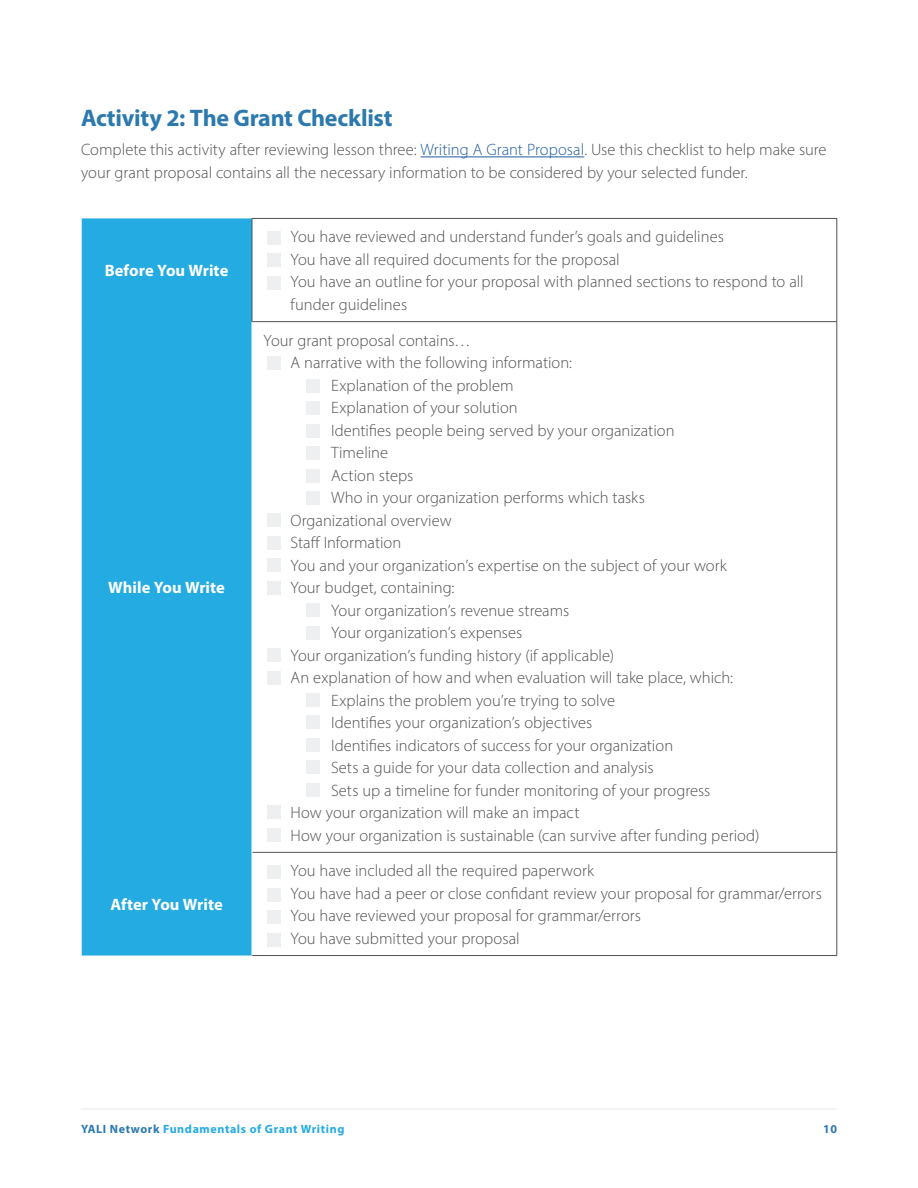
<style>
.page{position:relative;width:918px;height:1188px;background:#fff}
.page>*{position:absolute;margin:0;border:0;box-sizing:border-box;transform-origin:0 0}
.t1{font:700 24px "Myriad Pro";letter-spacing:-.015em;color:#2c79ae}
.Body{font:300 16.5px/22.5px "Myriad Pro";color:#50504f}
.Table_Heading{font:700 16.5px "Myriad Pro";color:#fff}
.t2{font:700 12px "Myriad Pro";letter-spacing:.05em;color:#24abe2}
.t3{font:700 12px "Myriad Pro";color:#2c79ae}
.s1{color:#215e9e}
.s2{color:#2c79ae}
</style>
<div class="page">
<hr style="left:81px;top:1108px;width:756px;height:2px;background:#f1f1f2">
<hr style="left:421px;top:156px;width:163px;height:1px;background:#215e9e">
<div style="left:82px;top:218px;width:170px;height:738px;background:#24abe2"></div>
<hr style="left:837px;top:322px;width:1px;height:530px;background:#515254">
<hr style="left:252px;top:852px;width:585px;height:1px;background:#515254">
<hr style="left:837px;top:853px;width:1px;height:102px;background:#515254">
<hr style="left:252px;top:955px;width:585px;height:1px;background:#515254">
<hr style="left:252px;top:218px;width:585px;height:1px;background:#515254">
<hr style="left:252px;top:219px;width:1px;height:102px;background:#515254">
<hr style="left:837px;top:219px;width:1px;height:102px;background:#515254">
<hr style="left:252px;top:321px;width:585px;height:1px;background:#515254">
<hr style="left:252px;top:852px;width:1px;height:103px;background:#fff">
<div style="left:267px;top:231px;width:14px;height:14px;background:#eeeff0"></div>
<div style="left:267px;top:356px;width:14px;height:14px;background:#eeeff0"></div>
<div style="left:306px;top:424px;width:14px;height:14px;background:#eeeff0"></div>
<div style="left:306px;top:491px;width:14px;height:14px;background:#eeeff0"></div>
<div style="left:267px;top:558px;width:14px;height:14px;background:#eeeff0"></div>
<div style="left:306px;top:626px;width:14px;height:14px;background:#eeeff0"></div>
<div style="left:306px;top:693px;width:14px;height:14px;background:#eeeff0"></div>
<div style="left:306px;top:760px;width:14px;height:14px;background:#eeeff0"></div>
<div style="left:267px;top:865px;width:14px;height:14px;background:#eeeff0"></div>
<div style="left:267px;top:253px;width:14px;height:14px;background:#eeeff0"></div>
<div style="left:306px;top:379px;width:14px;height:14px;background:#eeeff0"></div>
<div style="left:306px;top:446px;width:14px;height:14px;background:#eeeff0"></div>
<div style="left:267px;top:513px;width:14px;height:14px;background:#eeeff0"></div>
<div style="left:267px;top:581px;width:14px;height:14px;background:#eeeff0"></div>
<div style="left:267px;top:648px;width:14px;height:14px;background:#eeeff0"></div>
<div style="left:306px;top:715px;width:14px;height:14px;background:#eeeff0"></div>
<div style="left:306px;top:783px;width:14px;height:14px;background:#eeeff0"></div>
<div style="left:267px;top:888px;width:14px;height:14px;background:#eeeff0"></div>
<div style="left:267px;top:276px;width:14px;height:14px;background:#eeeff0"></div>
<div style="left:306px;top:401px;width:14px;height:14px;background:#eeeff0"></div>
<div style="left:306px;top:469px;width:14px;height:13px;background:#eeeff0"></div>
<div style="left:267px;top:536px;width:14px;height:14px;background:#eeeff0"></div>
<div style="left:306px;top:603px;width:14px;height:14px;background:#eeeff0"></div>
<div style="left:267px;top:671px;width:14px;height:13px;background:#eeeff0"></div>
<div style="left:306px;top:738px;width:14px;height:14px;background:#eeeff0"></div>
<div style="left:267px;top:805px;width:14px;height:14px;background:#eeeff0"></div>
<div style="left:267px;top:910px;width:14px;height:14px;background:#eeeff0"></div>
<div style="left:267px;top:828px;width:14px;height:14px;background:#eeeff0"></div>
<div style="left:267px;top:933px;width:14px;height:14px;background:#eeeff0"></div>
<h2 class="t1" style="left:81px;top:102px;width:313px">Activity 2: The Grant Checklist</h2>
<p class="Body" style="left:81px;top:138px;width:747px">Complete this activity after reviewing lesson three: <span class="s1">Writing A Grant Proposal</span>. Use this checklist to help make sure your grant proposal contains all the necessary information to be considered by your selected funder.</p>
<p class="Table_Heading" style="left:105px;top:260px;width:125px">Before You Write</p>
<p class="Table_Heading" style="left:108px;top:577px;width:118px">While You Write</p>
<p class="Table_Heading" style="left:110px;top:894px;width:114px">After You Write</p>
<p class="Body" style="left:291px;top:226px;width:435px">You have reviewed and understand funder’s goals and guidelines</p>
<p class="Body" style="left:291px;top:248px;width:331px">You have all required documents for the proposal</p>
<p class="Body" style="left:291px;top:271px;width:515px">You have an outline for your proposal with planned sections to respond to all funder guidelines</p>
<p class="Body" style="left:264px;top:329px;width:209px">Your grant proposal contains…</p>
<p class="Body" style="left:291px;top:351px;width:283px">A narrative with the following information:</p>
<p class="Body" style="left:331px;top:374px;width:184px">Explanation of the problem</p>
<p class="Body" style="left:331px;top:396px;width:188px">Explanation of your solution</p>
<p class="Body" style="left:331px;top:419px;width:345px">Identifies people being served by your organization</p>
<p class="Body" style="left:331px;top:441px;width:59px">Timeline</p>
<p class="Body" style="left:331px;top:464px;width:84px">Action steps</p>
<p class="Body" style="left:331px;top:486px;width:315px">Who in your organization performs which tasks</p>
<p class="Body" style="left:291px;top:509px;width:162px">Organizational overview</p>
<p class="Body" style="left:291px;top:531px;width:112px">Staff Information</p>
<p class="Body" style="left:291px;top:554px;width:438px">You and your organization’s expertise on the subject of your work</p>
<p class="Body" style="left:291px;top:576px;width:165px">Your budget, containing:</p>
<p class="Body" style="left:331px;top:599px;width:240px">Your organization’s revenue streams</p>
<p class="Body" style="left:331px;top:621px;width:193px">Your organization’s expenses</p>
<p class="Body" style="left:291px;top:644px;width:325px">Your organization’s funding history (if applicable)</p>
<p class="Body" style="left:291px;top:666px;width:444px">An explanation of how and when evaluation will take place, which:</p>
<p class="Body" style="left:331px;top:689px;width:286px">Explains the problem you’re trying to solve</p>
<p class="Body" style="left:331px;top:711px;width:263px">Identifies your organization’s objectives</p>
<p class="Body" style="left:331px;top:734px;width:344px">Identifies indicators of success for your organization</p>
<p class="Body" style="left:331px;top:756px;width:324px">Sets a guide for your data collection and analysis</p>
<p class="Body" style="left:331px;top:779px;width:381px">Sets up a timeline for funder monitoring of your progress</p>
<p class="Body" style="left:291px;top:801px;width:290px">How your organization will make an impact</p>
<p class="Body" style="left:291px;top:824px;width:470px">How your organization is sustainable (can survive after funding period)</p>
<p class="Body" style="left:291px;top:859px;width:305px">You have included all the required paperwork</p>
<p class="Body" style="left:291px;top:882px;width:533px">You have had a peer or close confidant review your proposal for grammar/errors</p>
<p class="Body" style="left:291px;top:904px;width:352px">You have reviewed your proposal for grammar/errors</p>
<p class="Body" style="left:291px;top:927px;width:231px">You have submitted your proposal</p>
<p class="t2" style="left:81px;top:1121px;width:265px"><span class="s2">YALI Network</span> Fundamentals of Grant Writing</p>
<p class="t3" style="left:823px;top:1121px;width:15px">10</p>
</div>
